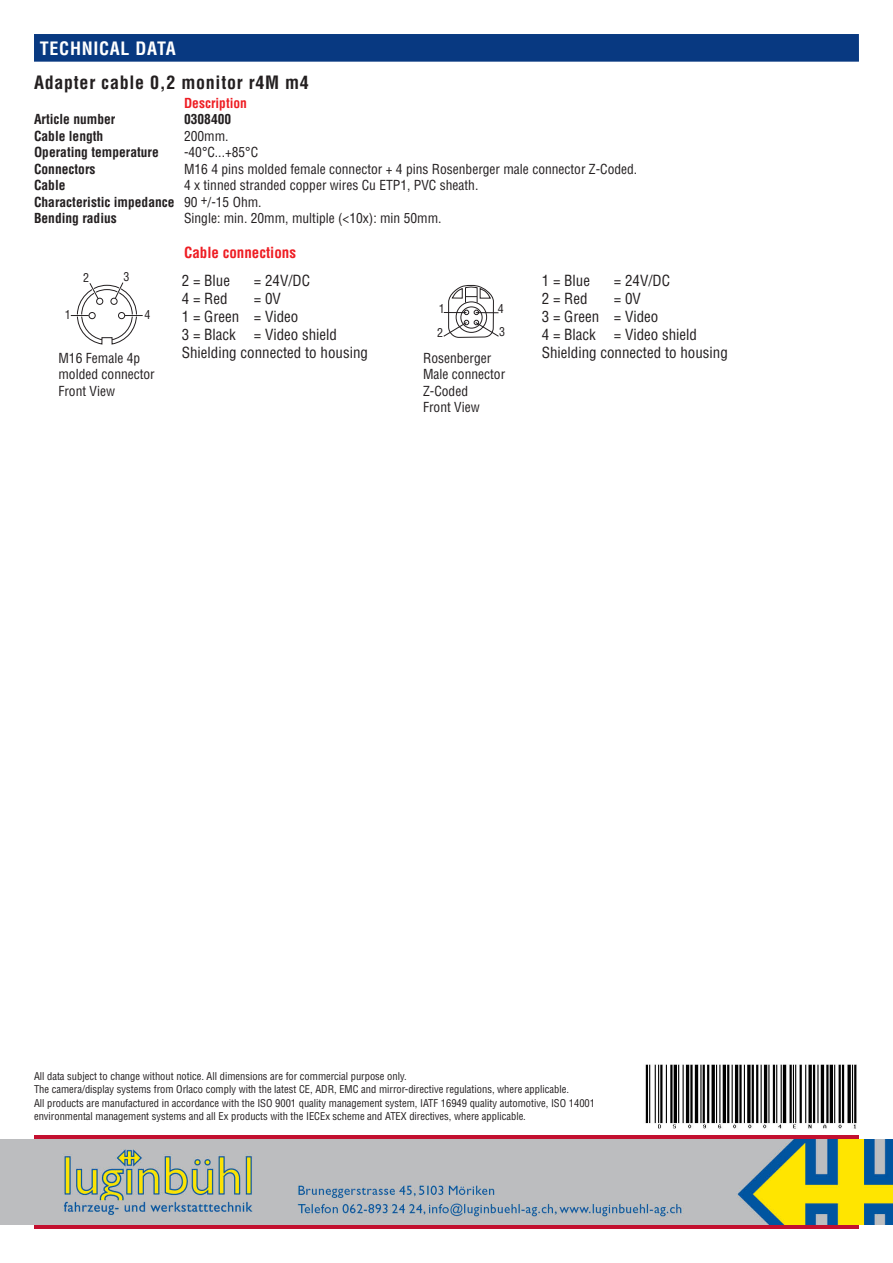
<style>
.page{position:relative;width:893px;height:1263px;background:#fff}
.page>*{position:absolute;margin:0;border:0;box-sizing:border-box;transform-origin:0 0}
.t1{font:700 condensed 18px "Helvetica LT Std";letter-spacing:.04em;color:#231f20}
.t2{font:700 condensed 18px "Helvetica LT Std";letter-spacing:.04em;color:#fff}
.Broodtekst{font:condensed 15px "Helvetica LT Std";color:#231f20}
.Broodtekst-2{font:700 condensed 15px "Helvetica LT Std";color:#ee1d23}
.t3{font:condensed 13.5px/16.5px "Helvetica LT Std";color:#231f20}
.t4{font:700 condensed 13.5px "Helvetica LT Std";color:#231f20}
.t5{font:700 condensed 13.5px "Helvetica LT Std";color:#ee1d23}
.t6{font:condensed 12px/23.7px "Helvetica LT Std";color:#231f20}
.t7{font:condensed 10.5px/13.5px "Helvetica LT Std";color:#231f20}
.s1{font-weight:400}
</style>
<div class="page">
<div style="left:34px;top:1135px;width:825px;height:94px;background:#c3102f"></div>
<div style="left:34px;top:34px;width:825px;height:28px;background:#083981"></div>
<svg style="left:70px;top:282px;width:73px;height:63px"></svg>
<svg style="left:443px;top:285px;width:56px;height:53px"></svg>
<img style="left:645px;top:1064px;width:212px;height:65px">
<img style="left:0;top:1139px;width:893px;height:86px">
<p class="t2" style="left:40px;top:37px;width:137px">TECHNICAL DATA</p>
<p class="t1" style="left:34px;top:72px;width:276px">Adapter cable 0,2 monitor r4M m4</p>
<p class="t5" style="left:184px;top:94px;width:64px">Description</p>
<p class="t4" style="left:34px;top:111px;width:83px">Article number</p>
<p class="t4" style="left:184px;top:111px;width:49px">0308400</p>
<p class="t4" style="left:34px;top:127px;width:71px">Cable length</p>
<p class="t3" style="left:184px;top:128px;width:46px">200mm.</p>
<p class="t4" style="left:34px;top:144px;width:126px">Operating temperature</p>
<p class="t3" style="left:184px;top:144px;width:76px">-40°C...+85°C</p>
<p class="t4" style="left:34px;top:160px;width:63px">Connectors</p>
<p class="t3" style="left:184px;top:161px;width:455px">M16 4 pins molded female connector + 4 pins Rosenberger male connector Z-Coded.</p>
<p class="t4" style="left:34px;top:177px;width:33px">Cable</p>
<p class="t3" style="left:184px;top:177px;width:296px">4 x tinned stranded copper wires Cu ETP1, PVC sheath.</p>
<p class="t4" style="left:34px;top:193px;width:229px">Characteristic impedance <span class="s1">90 </span><sup>+</sup><span class="s1">/-15 Ohm.</span></p>
<p class="t4" style="left:34px;top:210px;width:84px">Bending radius</p>
<p class="t3" style="left:184px;top:210px;width:259px">Single: min. 20mm, multiple (&lt;10x): min 50mm.</p>
<p class="Broodtekst-2" style="left:184px;top:243px;width:114px">Cable connections</p>
<p class="t6" style="left:83px;top:266px;width:7px">2</p>
<p class="t6" style="left:123px;top:265px;width:7px">3</p>
<p class="t6" style="left:65px;top:303px;width:7px">1</p>
<p class="t6" style="left:144px;top:302px;width:7px">4</p>
<p class="t3" style="left:58px;top:350px;width:98px">M16 Female 4p molded connector</p>
<p class="t3" style="left:58px;top:383px;width:58px">Front View</p>
<p class="Broodtekst" style="left:182px;top:271px;width:50px">2 = Blue</p>
<p class="Broodtekst" style="left:254px;top:271px;width:58px">= 24V/DC</p>
<p class="Broodtekst" style="left:182px;top:289px;width:47px">4 = Red</p>
<p class="Broodtekst" style="left:254px;top:289px;width:29px">= 0V</p>
<p class="Broodtekst" style="left:182px;top:307px;width:118px">1 = Green = Video</p>
<p class="Broodtekst" style="left:182px;top:325px;width:157px">3 = Black = Video shield</p>
<p class="Broodtekst" style="left:182px;top:343px;width:188px">Shielding connected to housing</p>
<p class="t6" style="left:264px;top:295px;width:9px;line-height:24.3px">4<br>3</p>
<p class="t6" style="left:268px;top:347px;width:85px">Female connector</p>
<p class="t6" style="left:327px;top:320px;width:7px">2</p>
<p class="t6" style="left:437px;top:296px;width:9px">1<br>2</p>
<p class="t6" style="left:498px;top:297px;width:9px">4<br>3</p>
<p class="t6" style="left:441px;top:352px;width:74px;line-height:14.4px">Male connector<br>Front view</p>
<p class="t3" style="left:423px;top:350px;width:70px">Rosenberger</p>
<p class="t3" style="left:423px;top:366px;width:84px">Male connector</p>
<p class="t3" style="left:423px;top:383px;width:46px">Z-Coded</p>
<p class="t3" style="left:423px;top:399px;width:58px">Front View</p>
<p class="Broodtekst" style="left:542px;top:271px;width:50px">1 = Blue</p>
<p class="Broodtekst" style="left:614px;top:271px;width:58px">= 24V/DC</p>
<p class="Broodtekst" style="left:542px;top:289px;width:47px">2 = Red</p>
<p class="Broodtekst" style="left:614px;top:289px;width:29px">= 0V</p>
<p class="Broodtekst" style="left:542px;top:307px;width:118px">3 = Green = Video</p>
<p class="Broodtekst" style="left:542px;top:325px;width:157px">4 = Black = Video shield</p>
<p class="Broodtekst" style="left:542px;top:343px;width:188px">Shielding connected to housing</p>
<p class="t7" style="left:34px;top:1069px;width:563px">All data subject to change without notice. All dimensions are for commercial purpose only.<br>The camera/display systems from Orlaco comply with the latest CE, ADR, EMC and mirror-directive regulations, where applicable.<br>All products are manufactured in accordance with the ISO 9001 quality management system, IATF 16949 quality automotive, ISO 14001 environmental management systems and all Ex products with the IECEx scheme and ATEX directives, where applicable.</p>
</div>
